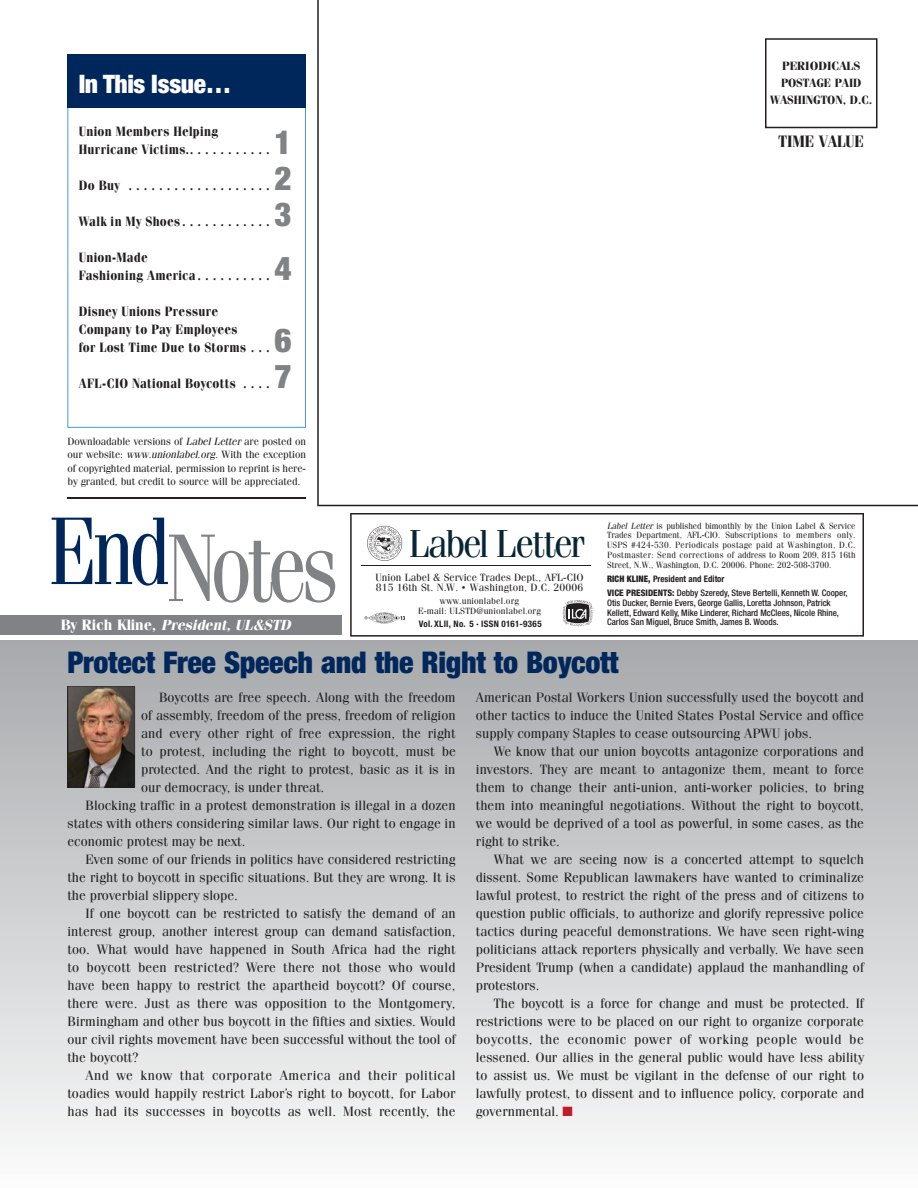
<style>
.page{position:relative;width:918px;height:1188px;background:#fff}
.page>*{position:absolute;margin:0;border:0;box-sizing:border-box;transform-origin:0 0}
.t1{font:96px "Fenice Std";letter-spacing:-.06em;color:#808285;scale:.82 1}
.t2{font:39px "Fenice Std";letter-spacing:-.055em;color:#082533;scale:.96 1}
.t3{font:900 condensed 33px "Helvetica Neue LT Std";color:#808285}
.t4{font:900 condensed 30px "Helvetica Neue LT Std";letter-spacing:-.01em;color:#00275b}
.t5{font:900 condensed 25.5px "Helvetica Neue LT Std";letter-spacing:-.015em;color:#fff}
.t6{font:700 16.5px "Fenice Std";letter-spacing:-.005em;color:#231f20;scale:.9 1}
.t7{font:italic 700 14.7px "Fenice Std";letter-spacing:-.005em;color:#fff}
.t8{font:13.5px/18px "Fenice Std";color:#231f20;text-align:justify}
.t9{font:700 13.5px/18px "Fenice Std";letter-spacing:.02em;color:#231f20;scale:.9 1}
.t10{font:13.5px "Fenice Std";letter-spacing:.02em;color:#231f20}
.t11{font:13.5px "Fenice Std";letter-spacing:.03em;color:#231f20}
.t12{font:700 12px/17px "Fenice Std";letter-spacing:-.005em;color:#231f20;text-align:center}
.t13{font:10.5px/13.5px "Fenice Std";color:#231f20;text-align:justify}
.t14{font:9px/9.8px "Fenice Std";letter-spacing:-.005em;color:#231f20;text-align:justify;scale:.94 1}
.t15{font:500 condensed 9px/14.4px "Helvetica Neue LT Std";color:#231f20}
.t16{font:9px/10.5px "Fenice Std";letter-spacing:-.005em;color:#231f20;text-align:center}
.t17{font:700 condensed 9px "Helvetica Neue LT Std";letter-spacing:.035em;color:#231f20}
.s1{font-style:italic}
.s2{font-weight:900}
.s3{font-weight:700}
.s4{font-weight:800}
.s5{font-size:7.5px}
.s6{font-style:normal;font-size:15px}
.s7{color:#be1d2c}
</style>
<div class="page">
<div style="left:0;top:641px;width:918px;height:547px;background:linear-gradient(to bottom,#a7a9ac,#fbfbfc)"></div>
<svg style="left:317px;top:0;width:601px;height:506px"></svg>
<svg style="left:765px;top:38px;width:113px;height:90px"></svg>
<div style="left:765px;top:136px;width:113px;height:22px;background:#fff"></div>
<svg style="left:68px;top:108px;width:238px;height:320px"></svg>
<div style="left:68px;top:54px;width:238px;height:54px;background:#00275b"></div>
<hr style="left:68px;top:497px;width:238px;height:1px;background:#231f20">
<div style="left:0;top:615px;width:341px;height:19px;background:#808285"></div>
<img style="left:68px;top:686px;width:67px;height:101px">
<svg style="left:350px;top:513px;width:514px;height:124px"></svg>
<hr style="left:361px;top:565px;width:230px;height:1px;background:#231f20">
<svg style="left:367px;top:526px;width:35px;height:35px"></svg>
<svg style="left:365px;top:612px;width:40px;height:12px"></svg>
<svg style="left:563px;top:600px;width:30px;height:26px"></svg>
<h3 class="t5" style="left:79px;top:68px;width:154px">In This Issue…</h3>
<p class="t9" style="left:79px;top:122px;width:214px">Union Members Helping<br>Hurricane Victims.. . . . . . . . . . .</p>
<h3 class="t3" style="left:275px;top:121px;width:19px">1</h3>
<p class="t9" style="left:79px;top:176px;width:214px">Do Buy ...................</p>
<h3 class="t3" style="left:275px;top:157px;width:19px">2</h3>
<h3 class="t3" style="left:275px;top:193px;width:19px">3</h3>
<p class="t9" style="left:79px;top:212px;width:214px">Walk in My Shoes............</p>
<p class="t9" style="left:79px;top:248px;width:214px">Union-Made<br>Fashioning America. . . . . . . . . .</p>
<h3 class="t3" style="left:275px;top:247px;width:19px">4</h3>
<p class="t9" style="left:79px;top:302px;width:214px">Disney Unions Pressure<br>Company to Pay Employees<br>for Lost Time Due to Storms . . .</p>
<h3 class="t3" style="left:275px;top:319px;width:19px">6</h3>
<h3 class="t3" style="left:275px;top:355px;width:19px">7</h3>
<p class="t9" style="left:79px;top:374px;width:214px">AFL-CIO National Boycotts . . . .</p>
<p class="t13" style="left:68px;top:434px;width:240px">Downloadable versions of <span class="s1">Label Letter</span> are posted on our website: <span class="s1">www.unionlabel.org.</span> With the exception of copyrighted material, permission to reprint is here&shy;by granted, but credit to source will be appreciated.</p>
<p class="t12" style="left:770px;top:58px;width:103px">PERIODICALS<br>POSTAGE PAID<br>WASHINGTON, D.C.</p>
<p class="t6" style="left:779px;top:131px;width:96px">TIME VALUE</p>
<h1 class="t1" style="left:48px;top:511px;width:356px"><sup>End</sup>Notes</h1>
<h2 class="t2" style="left:409px;top:520px;width:185px">Label Letter</h2>
<p class="t14" style="left:607px;top:520px;width:266px"><span class="s1">Label Letter</span> is published bimonthly by the Union Label &amp; Service Trades Department, AFL-CIO. Subscriptions to members only.<br>USPS #424-530. Periodicals postage paid at Washington, D.C.<br>Postmaster: Send corrections of address to Room 209, 815 16th Street, N.W., Washington, D.C. 20006. Phone: 202-508-3700.</p>
<p class="t15" style="left:607px;top:571px;width:242px"><span class="s2">RICH KLINE,</span> <span class="s3">President and Editor<br></span><span class="s4">VICE PRESIDENTS:</span> Debby Szeredy, Steve Bertelli, Kenneth W. Cooper,</p>
<p class="t15" style="left:607px;top:598px;width:233px;line-height:9.8px">Otis Ducker, Bernie Evers, George Gallis, Loretta Johnson, Patrick<br>Kellett, Edward Kelly, Mike Linderer, Richard McClees, Nicole Rhine,</p>
<p class="t13" style="left:376px;top:571px;width:210px;line-height:10.5px">Union Label &amp; Service Trades Dept., AFL-CIO<br>815 16th St. N.W. <span class="s5">•</span> Washington, D.C. 20006</p>
<p class="t16" style="left:418px;top:595px;width:124px">www.unionlabel.org<br>E-mail: ULSTD@unionlabel.org</p>
<p class="t17" style="left:419px;top:618px;width:124px">Vol. XLII, No. 5 · ISSN 0161-9365</p>
<p class="t15" style="left:607px;top:615px;width:173px">Carlos San Miguel, Bruce Smith, James B. Woods.</p>
<p class="t7" style="left:61px;top:616px;width:231px"><span class="s6">By Rich Kline,</span> President, UL&amp;STD</p>
<h3 class="t4" style="left:68px;top:644px;width:553px">Protect Free Speech and the Right to Boycott</h3>
<p class="t8" style="left:159px;top:688px;width:298px">Boycotts are free speech. Along with the freedom</p>
<p class="t8" style="left:141px;top:706px;width:316px">of assembly, freedom of the press, freedom of religion</p>
<p class="t8" style="left:141px;top:724px;width:316px">and every other right of free expression, the right</p>
<p class="t8" style="left:141px;top:742px;width:316px">to protest, including the right to boycott, must be</p>
<p class="t8" style="left:141px;top:760px;width:316px">protected. And the right to protest, basic as it is in</p>
<p class="t8" style="left:141px;top:778px;width:185px">our democracy, is under threat.</p>
<p class="t8" style="left:85px;top:796px;width:372px">Blocking traffic in a protest demonstration is illegal in a dozen</p>
<p class="t8" style="left:68px;top:814px;width:390px">states with others considering similar laws. Our right to engage in</p>
<p class="t8" style="left:68px;top:832px;width:179px">economic protest may be next.</p>
<p class="t8" style="left:85px;top:850px;width:372px">Even some of our friends in politics have considered restricting</p>
<p class="t8" style="left:68px;top:868px;width:390px">the right to boycott in specific situations. But they are wrong. It is</p>
<p class="t8" style="left:68px;top:886px;width:172px">the proverbial slippery slope.</p>
<p class="t8" style="left:85px;top:904px;width:372px">If one boycott can be restricted to satisfy the demand of an</p>
<p class="t8" style="left:68px;top:922px;width:390px">interest group, another interest group can demand satisfaction,</p>
<p class="t8" style="left:68px;top:940px;width:390px">too. What would have happened in South Africa had the right</p>
<p class="t10" style="left:68px;top:959px;width:390px">to boycott been restricted? Were there not those who would</p>
<p class="t8" style="left:68px;top:976px;width:390px">have been happy to restrict the apartheid boycott? Of course,</p>
<p class="t8" style="left:68px;top:994px;width:389px">there were. Just as there was opposition to the Montgomery,</p>
<p class="t8" style="left:68px;top:1012px;width:390px">Birmingham and other bus boycott in the fifties and sixties. Would</p>
<p class="t8" style="left:68px;top:1030px;width:390px">our civil rights movement have been successful without the tool of</p>
<p class="t8" style="left:68px;top:1048px;width:72px">the boycott?</p>
<p class="t11" style="left:85px;top:1067px;width:372px">And we know that corporate America and their political</p>
<p class="t8" style="left:68px;top:1084px;width:390px">toadies would happily restrict Labor’s right to boycott, for Labor</p>
<p class="t8" style="left:68px;top:1102px;width:389px">has had its successes in boycotts as well. Most recently, the</p>
<p class="t8" style="left:476px;top:688px;width:390px">American Postal Workers Union successfully used the boycott and other tactics to induce the United States Postal Service and office supply company Staples to cease outsourcing APWU jobs.</p>
<p class="t8" style="left:476px;top:742px;width:390px;text-indent:18px">We know that our union boycotts antagonize corporations and investors. They are meant to antagonize them, meant to force them to change their anti-union, anti-worker policies, to bring them into meaningful negotiations. Without the right to boycott, we would be deprived of a tool as powerful, in some cases, as the right to strike.</p>
<p class="t8" style="left:476px;top:850px;width:390px;text-indent:18px">What we are seeing now is a concerted attempt to squelch dissent. Some Republican lawmakers have wanted to criminalize lawful protest, to restrict the right of the press and of citizens to question public officials, to authorize and glorify repressive police tactics during peaceful demonstrations. We have seen right-wing politicians attack reporters physically and verbally. We have seen President Trump (when a candidate) applaud the manhandling of protestors.</p>
<p class="t8" style="left:476px;top:994px;width:390px;text-indent:18px">The boycott is a force for change and must be protected. If restrictions were to be placed on our right to organize corporate boycotts, the economic power of working people would be lessened. Our allies in the general public would have less ability to assist us. We must be vigilant in the defense of our right to lawfully protest, to dissent and to influence policy, corporate and governmental. <span class="s7">■</span></p>
</div>
